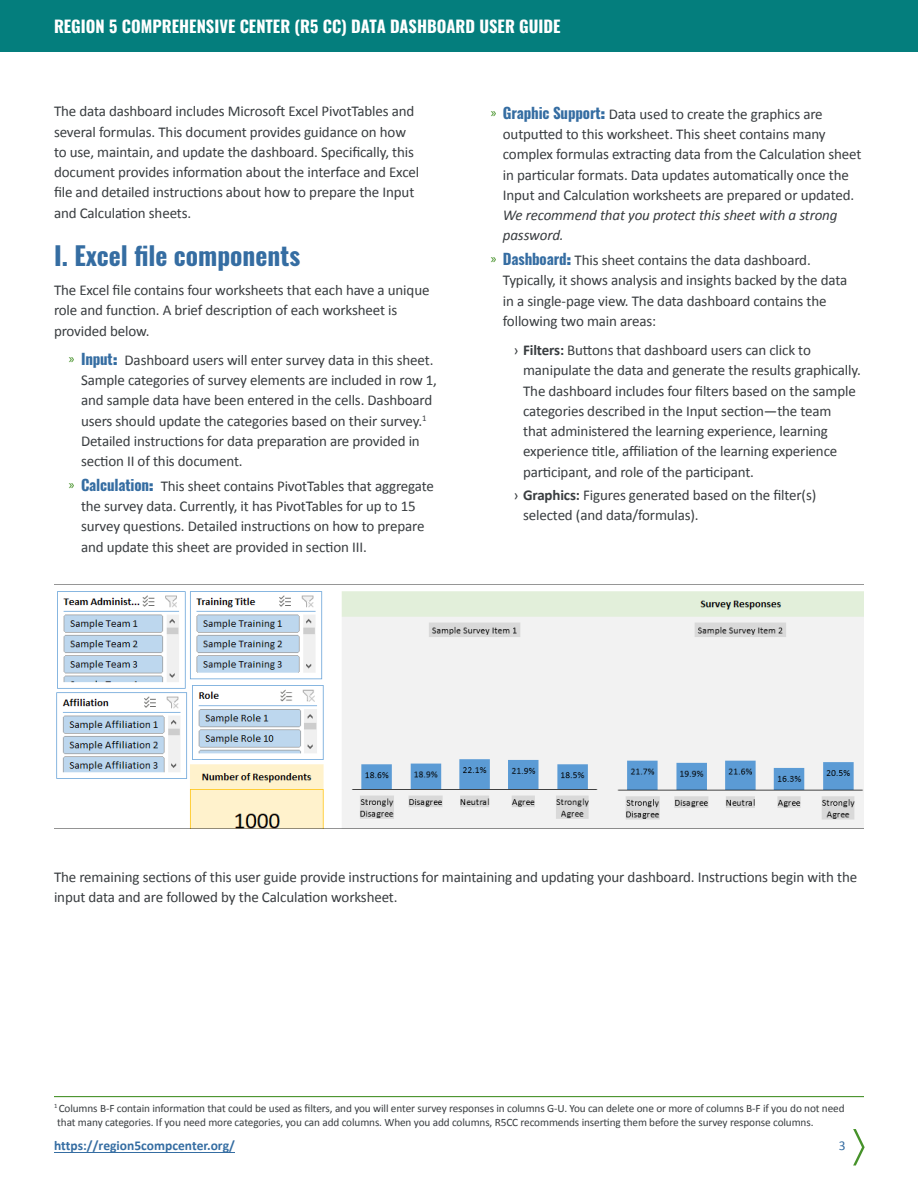
<style>
.page{position:relative;width:918px;height:1188px;background:#fff}
.page>*{position:absolute;margin:0;border:0;box-sizing:border-box;transform-origin:0 0}
.t1{font:700 25.5px "Oswald";color:#356da2}
.t2{font:700 16.5px "Oswald";color:#fff}
.t3{font:15px/20.2px "Calibri";letter-spacing:-.01em;color:#393d40}
.t4{font:700 13.5px "Calibri";color:#356da2}
.t5{font:13.5px "Calibri";color:#356da2}
.t6{font:11.25px/13.5px "Calibri";letter-spacing:-.01em;color:#393d40}
.t7{font:6.6px "Calibri";color:#393d40}
.s1{font-family:"Myriad Pro";font-size:13.5px;color:#328612}
.s2{font-family:"Oswald";font-weight:700;color:#356da2}
.s3{font-family:"Arial";font-weight:900;color:#356da2}
.s4{font-style:italic}
.s5{font-weight:700}
</style>
<div class="page">
<div style="left:0;top:0;width:918px;height:52px;background:#047e7d"></div>
<svg style="left:54px;top:584px;width:810px;height:244px"></svg>
<hr style="left:54px;top:1096px;width:810px;height:1px;background:#328612">
<hr style="left:54px;top:1152px;width:181px;height:1px;background:#356da2">
<svg style="left:853px;top:1129px;width:12px;height:37px"></svg>
<p class="t2" style="left:54px;top:18px;width:508px">REGION 5 COMPREHENSIVE CENTER (R5 CC) DATA DASHBOARD USER GUIDE</p>
<p class="t3" style="left:54px;top:101px;width:367px">The data dashboard includes Microsoft Excel PivotTables and several formulas. This document provides guidance on how to use, maintain, and update the dashboard. Specifically, this document provides information about the interface and Excel file and detailed instructions about how to prepare the Input and Calculation sheets.</p>
<h2 class="t1" style="left:54px;top:242px;width:248px">I. Excel file components</h2>
<p class="t3" style="left:54px;top:279px;width:377px">The Excel file contains four worksheets that each have a unique role and function. A brief description of each worksheet is provided below.</p>
<p class="t3" style="left:81px;top:349px;width:358px;text-indent:-12px"><span class="s1">»</span> <span class="s2">Input</span><span class="s3">:</span> Dashboard users will enter survey data in this sheet.<br>Sample categories of survey elements are included in row 1, and sample data have been entered in the cells. Dashboard users should update the categories based on their survey.<sup>1<br></sup>Detailed instructions for data preparation are provided in section II of this document.</p>
<p class="t3" style="left:81px;top:475px;width:354px;text-indent:-12px"><span class="s1">»</span> <span class="s2">Calculation</span><span class="s3">:</span> This sheet contains PivotTables that aggregate the survey data. Currently, it has PivotTables for up to 15 survey questions. Detailed instructions on how to prepare and update this sheet are provided in section III.</p>
<p class="t3" style="left:503px;top:103px;width:360px;text-indent:-12px"><span class="s1">»</span> <span class="s2">Graphic Support</span><span class="s3">:</span> Data used to create the graphics are outputted to this worksheet. This sheet contains many complex formulas extracting data from the Calculation sheet in particular formats. Data updates automatically once the Input and Calculation worksheets are prepared or updated.<br><span class="s4">We recommend that you protect this sheet with a strong password.</span></p>
<p class="t3" style="left:503px;top:249px;width:346px;text-indent:-12px"><span class="s1">»</span> <span class="s2">Dashboard</span><span class="s3">:</span> This sheet contains the data dashboard.<br>Typically, it shows analysis and insights backed by the data in a single-page view. The data dashboard contains the following two main areas:</p>
<p class="t3" style="left:523px;top:339px;width:339px;text-indent:-10px">› <span class="s5">Filters:</span> Buttons that dashboard users can click to manipulate the data and generate the results graphically.<br>The dashboard includes four filters based on the sample categories described in the Input section—the team<br>that administered the learning experience, learning experience title, affiliation of the learning experience participant, and role of the participant.</p>
<p class="t3" style="left:523px;top:484px;width:295px;text-indent:-10px">› <span class="s5">Graphics:</span> Figures generated based on the filter(s) selected (and data/formulas).</p>
<p class="t3" style="left:54px;top:866px;width:805px">The remaining sections of this user guide provide instructions for maintaining and updating your dashboard. Instructions begin with the input data and are followed by the Calculation worksheet.</p>
<p class="t7" style="left:54px;top:1102px;width:5px">1</p>
<p class="t6" style="left:57px;top:1101px;width:789px">Columns B-F contain information that could be used as filters, and you will enter survey responses in columns G-U. You can delete one or more of columns B-F if you do not need that many categories. If you need more categories, you can add columns. When you add columns, R5CC recommends inserting them before the survey response columns.</p>
<p class="t4" style="left:54px;top:1137px;width:182px">https://region5compcenter.org/</p>
<p class="t5" style="left:839px;top:1137px;width:8px">3</p>
</div>
